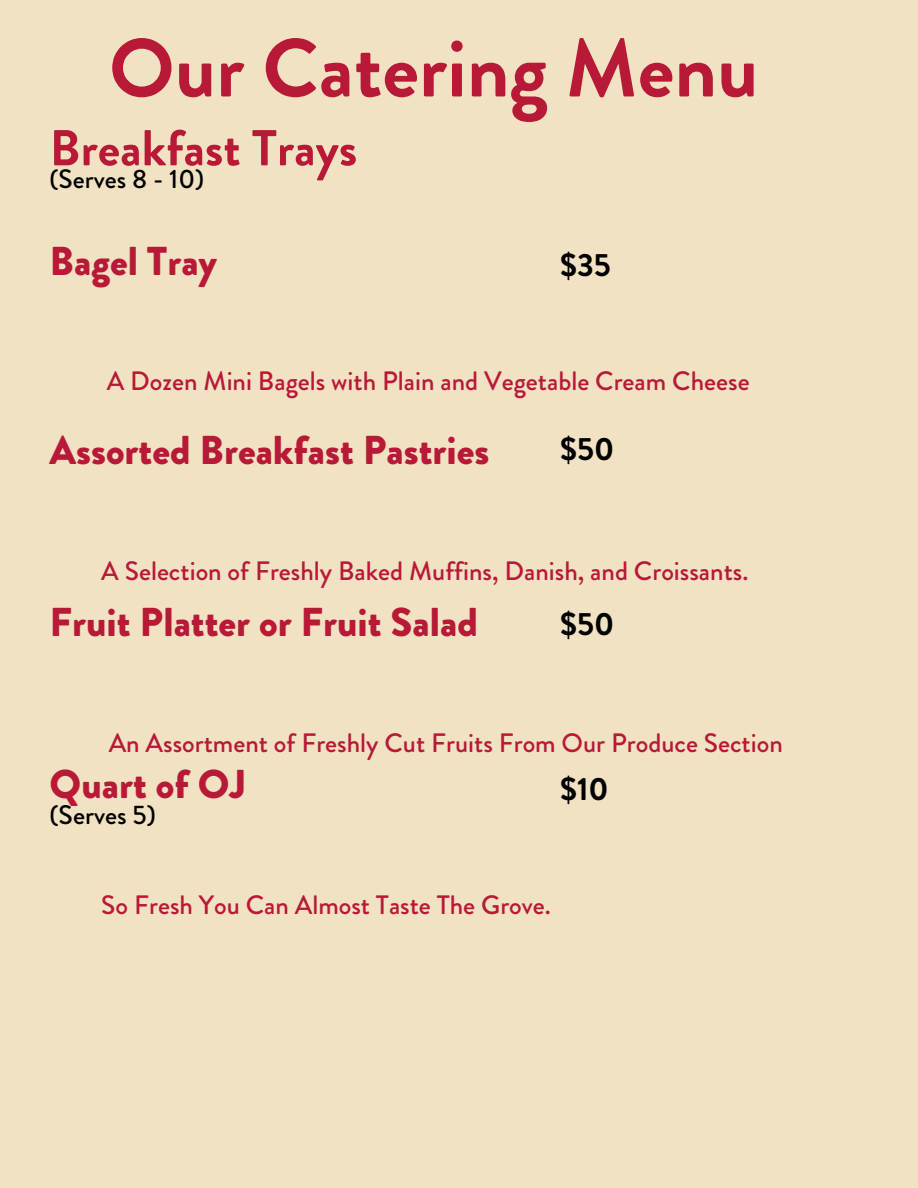
<style>
.page{position:relative;width:918px;height:1188px;background:#f2e2c4}
.page>*{position:absolute;margin:0;border:0;box-sizing:border-box;transform-origin:0 0}
.t1{font:700 82.35px "Brandon Grotesque";color:#b81937}
.t2{font:700 50.25px "Brandon Grotesque";color:#b81937}
.t3{font:900 40.2px "Brandon Grotesque";color:#b81937}
.t4{font:700 32.1px "Brandon Grotesque";color:#000}
.t5{font:500 26.7px "Brandon Grotesque";color:#000}
.t6{font:500 26.55px "Brandon Grotesque";color:#b81937}
.t7{font:500 26.55px "Brandon Grotesque";color:#000}
</style>
<div class="page">
<h1 class="t1" style="left:109px;top:10px;width:651px">Our Catering Menu</h1>
<h2 class="t2" style="left:50px;top:113px;width:309px">Breakfast Trays</h2>
<p class="t7" style="left:50px;top:160px;width:156px">(Serves 8 - 10)</p>
<h3 class="t3" style="left:50px;top:232px;width:169px">Bagel Tray</h3>
<p class="t4" style="left:560px;top:243px;width:52px">$35</p>
<p class="t6" style="left:107px;top:362px;width:644px">A Dozen Mini Bagels with Plain and Vegetable Cream Cheese</p>
<h3 class="t3" style="left:50px;top:422px;width:441px">Assorted Breakfast Pastries</h3>
<p class="t4" style="left:560px;top:426px;width:55px">$50</p>
<p class="t6" style="left:101px;top:552px;width:649px">A Selection of Freshly Baked Muffins, Danish, and Croissants.</p>
<h3 class="t3" style="left:50px;top:594px;width:430px">Fruit Platter or Fruit Salad</h3>
<p class="t4" style="left:560px;top:601px;width:55px">$50</p>
<p class="t6" style="left:109px;top:724px;width:676px">An Assortment of Freshly Cut Fruits From Our Produce Section</p>
<h3 class="t3" style="left:50px;top:756px;width:198px">Quart of OJ</h3>
<p class="t5" style="left:50px;top:796px;width:108px">(Serves 5)</p>
<p class="t4" style="left:560px;top:766px;width:50px">$10</p>
<p class="t6" style="left:101px;top:886px;width:451px">So Fresh You Can Almost Taste The Grove.</p>
</div>
